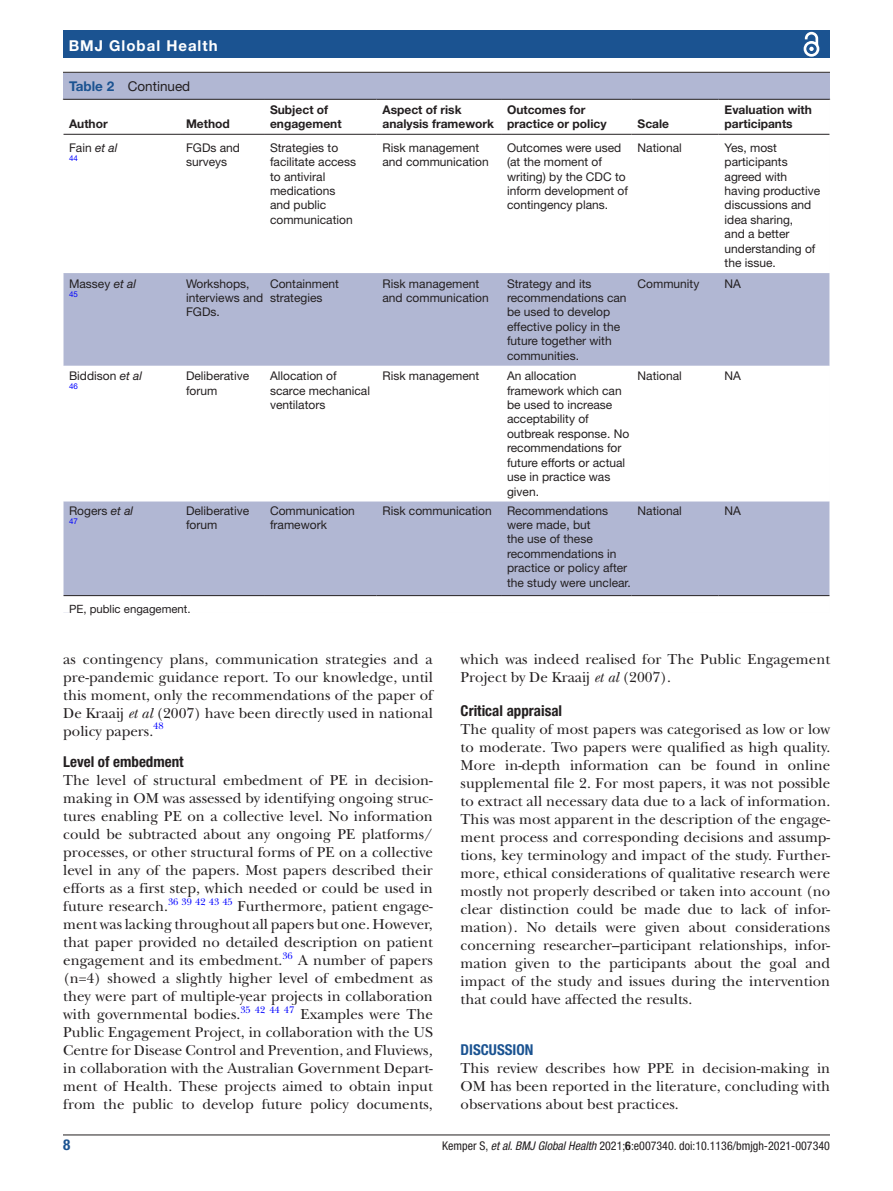
<style>
.page{position:relative;width:893px;height:1191px;background:#fff}
.page>*{position:absolute;margin:0;border:0;box-sizing:border-box;transform-origin:0 0}
.t1{font:15px/18px "New Baskerville";color:#231f20;text-align:justify}
.t2{font:700 condensed 15px "Helvetica Neue LT Std";color:#231f20}
.t3{font:700 15px "Helvetica Neue LT Std";letter-spacing:.065em;color:#fff}
.t4{font:700 condensed 15px "Helvetica Neue LT Std";color:#1b5391}
.t5{font:13.5px "Helvetica Neue LT Std";color:#231f20}
.t6{font:12px/14.4px "Helvetica Neue LT Std";color:#231f20}
.t7{font:700 12px/14.4px "Helvetica Neue LT Std";color:#231f20}
.t8{font:condensed 12px "Helvetica Neue LT Std";color:#231f20}
.t9{font:11.4px "Helvetica Neue LT Std";color:#231f20}
.t10{font:9.9px "New Baskerville";color:#00f}
.t11{font:7.95px "Helvetica Neue LT Std";color:#00f}
.s1{font-weight:700;color:#1b5391}
.s2{font-style:italic}
.s3{font-weight:700}
</style>
<div class="page">
<hr style="left:63px;top:1134px;width:767px;height:1px;background:#231f20">
<div style="left:63px;top:31px;width:767px;height:27px;background:#1b5391"></div>
<svg style="left:803px;top:31px;width:17px;height:26px"></svg>
<svg style="left:64px;top:133px;width:766px;height:480px"></svg>
<hr style="left:63px;top:99px;width:117px;height:1px;background:#231f20">
<hr style="left:63px;top:134px;width:117px;height:1px;background:#231f20">
<hr style="left:180px;top:99px;width:84px;height:1px;background:#231f20">
<hr style="left:180px;top:134px;width:84px;height:1px;background:#231f20">
<hr style="left:264px;top:99px;width:112px;height:1px;background:#231f20">
<hr style="left:264px;top:134px;width:112px;height:1px;background:#231f20">
<hr style="left:376px;top:99px;width:125px;height:1px;background:#231f20">
<hr style="left:376px;top:134px;width:125px;height:1px;background:#231f20">
<hr style="left:501px;top:99px;width:130px;height:1px;background:#231f20">
<hr style="left:501px;top:134px;width:130px;height:1px;background:#231f20">
<hr style="left:631px;top:99px;width:87px;height:1px;background:#231f20">
<hr style="left:631px;top:134px;width:87px;height:1px;background:#231f20">
<hr style="left:718px;top:99px;width:112px;height:1px;background:#231f20">
<hr style="left:718px;top:134px;width:112px;height:1px;background:#231f20">
<hr style="left:63px;top:595px;width:117px;height:1px;background:#231f20">
<hr style="left:180px;top:595px;width:84px;height:1px;background:#231f20">
<hr style="left:264px;top:595px;width:112px;height:1px;background:#231f20">
<hr style="left:376px;top:595px;width:125px;height:1px;background:#231f20">
<hr style="left:501px;top:595px;width:130px;height:1px;background:#231f20">
<hr style="left:631px;top:595px;width:87px;height:1px;background:#231f20">
<hr style="left:718px;top:595px;width:112px;height:1px;background:#231f20">
<hr style="left:63px;top:134px;width:1px;height:139px;background:#fff">
<hr style="left:69px;top:612px;width:761px;height:1px;background:#fff">
<div style="left:63px;top:73px;width:767px;height:18px;background:#b1b7d3"></div>
<hr style="left:63px;top:72px;width:767px;height:1px;background:#231f20">
<p class="t3" style="left:69px;top:36px;width:150px">BMJ Global Health</p>
<p class="t5" style="left:69px;top:78px;width:123px"><span class="s1">Table 2</span> Continued</p>
<p class="t7" style="left:69px;top:116px;width:40px">Author</p>
<p class="t7" style="left:186px;top:116px;width:45px">Method</p>
<p class="t7" style="left:270px;top:102px;width:73px">Subject of engagement</p>
<p class="t7" style="left:382px;top:102px;width:113px">Aspect of risk analysis framework</p>
<p class="t7" style="left:507px;top:102px;width:101px">Outcomes for practice or policy</p>
<p class="t7" style="left:637px;top:116px;width:33px">Scale</p>
<p class="t7" style="left:724px;top:102px;width:89px">Evaluation with participants</p>
<p class="t6" style="left:69px;top:140px;width:50px">Fain <span class="s2">et al</span></p>
<p class="t11" style="left:69px;top:153px;width:10px">44</p>
<p class="t6" style="left:186px;top:140px;width:56px">FGDs and surveys</p>
<p class="t6" style="left:270px;top:140px;width:87px">Strategies to facilitate access to antiviral medications and public communication</p>
<p class="t6" style="left:382px;top:140px;width:108px">Risk management and communication</p>
<p class="t6" style="left:507px;top:140px;width:122px">Outcomes were used (at the moment of writing) by the CDC to inform development of contingency plans.</p>
<p class="t6" style="left:637px;top:140px;width:46px">National</p>
<p class="t6" style="left:724px;top:140px;width:97px">Yes, most participants agreed with having productive discussions and idea sharing,<br>and a better understanding of the issue.</p>
<p class="t6" style="left:69px;top:276px;width:69px">Massey <span class="s2">et al</span></p>
<p class="t11" style="left:69px;top:289px;width:10px">45</p>
<p class="t6" style="left:186px;top:276px;width:79px">Workshops, interviews and<br>FGDs.</p>
<p class="t6" style="left:270px;top:276px;width:70px">Containment strategies</p>
<p class="t6" style="left:382px;top:276px;width:108px">Risk management and communication</p>
<p class="t6" style="left:507px;top:276px;width:121px">Strategy and its recommendations can be used to develop effective policy in the future together with communities.</p>
<p class="t6" style="left:637px;top:276px;width:63px">Community</p>
<p class="t6" style="left:724px;top:276px;width:18px">NA</p>
<p class="t6" style="left:69px;top:369px;width:75px">Biddison <span class="s2">et al</span></p>
<p class="t11" style="left:69px;top:382px;width:10px">46</p>
<p class="t6" style="left:186px;top:369px;width:65px">Deliberative forum</p>
<p class="t6" style="left:270px;top:369px;width:102px">Allocation of scarce mechanical ventilators</p>
<p class="t6" style="left:382px;top:369px;width:98px">Risk management</p>
<p class="t6" style="left:507px;top:369px;width:124px">An allocation framework which can be used to increase acceptability of outbreak response. No recommendations for future efforts or actual use in practice was given.</p>
<p class="t6" style="left:637px;top:369px;width:46px">National</p>
<p class="t6" style="left:724px;top:369px;width:18px">NA</p>
<p class="t6" style="left:69px;top:503px;width:66px">Rogers <span class="s2">et al</span></p>
<p class="t11" style="left:69px;top:516px;width:10px">47</p>
<p class="t6" style="left:186px;top:503px;width:65px">Deliberative forum</p>
<p class="t6" style="left:270px;top:503px;width:86px">Communication framework</p>
<p class="t6" style="left:382px;top:503px;width:111px">Risk communication</p>
<p class="t6" style="left:507px;top:503px;width:125px">Recommendations were made, but<br>the use of these recommendations in practice or policy after the study were unclear.</p>
<p class="t6" style="left:637px;top:503px;width:46px">National</p>
<p class="t6" style="left:724px;top:503px;width:18px">NA</p>
<p class="t9" style="left:69px;top:602px;width:123px">PE, public engagement.</p>
<p class="t1" style="left:63px;top:650px;width:371px">as contingency plans, communication strategies and a pre-pandemic guidance report. To our knowledge, until this moment, only the recommendations of the paper of De Kraaij <span class="s2">et al</span> (2007) have been directly used in national policy papers.</p>
<p class="t10" style="left:153px;top:720px;width:12px">48</p>
<p class="t2" style="left:63px;top:753px;width:122px">Level of embedment</p>
<p class="t1" style="left:63px;top:771px;width:371px">The level of structural embedment of PE in decision&shy;making in OM was assessed by identifying ongoing struc&shy;tures enabling PE on a collective level. No information could be subtracted about any ongoing PE platforms/ processes, or other structural forms of PE on a collective level in any of the papers. Most papers described their efforts as a first step, which needed or could be used in future research.</p>
<p class="t10" style="left:168px;top:895px;width:66px">36 39 42 43 45</p>
<p class="t1" style="left:63px;top:897px;width:371px;text-indent:174px">Furthermore, patient engage&shy;ment was lacking throughout all papers but one. However, that paper provided no detailed description on patient engagement and its embedment.</p>
<p class="t10" style="left:282px;top:949px;width:12px">36</p>
<p class="t1" style="left:63px;top:951px;width:371px;text-indent:235px">A number of papers (n=4) showed a slightly higher level of embedment as they were part of multiple-year projects in collaboration with governmental bodies.</p>
<p class="t10" style="left:240px;top:1003px;width:55px">35 42 44 47</p>
<p class="t1" style="left:63px;top:1005px;width:371px;text-indent:237px">Examples were The Public Engagement Project, in collaboration with the US Centre for Disease Control and Prevention, and Fluviews<span class="s2">, </span>in collaboration with the Australian Government Depart&shy;ment of Health. These projects aimed to obtain input from the public to develop future policy documents,</p>
<p class="t1" style="left:461px;top:650px;width:371px">which was indeed realised for The Public Engagement<br>Project by De Kraaij <span class="s2">et al</span> (2007).</p>
<p class="t2" style="left:461px;top:702px;width:103px">Critical appraisal</p>
<p class="t1" style="left:461px;top:720px;width:371px">The quality of most papers was categorised as low or low to moderate. Two papers were qualified as high quality.<br>More in-depth information can be found in online supplemental file 2. For most papers, it was not possible to extract all necessary data due to a lack of information.<br>This was most apparent in the description of the engage&shy;ment process and corresponding decisions and assump&shy;tions, key terminology and impact of the study. Further&shy;more, ethical considerations of qualitative research were mostly not properly described or taken into account (no clear distinction could be made due to lack of infor&shy;mation). No details were given about considerations concerning researcher–participant relationships, infor&shy;mation given to the participants about the goal and impact of the study and issues during the intervention that could have affected the results.</p>
<p class="t4" style="left:461px;top:1041px;width:74px">DISCUSSION</p>
<p class="t1" style="left:461px;top:1059px;width:371px">This review describes how PPE in decision-making in OM has been reported in the literature, concluding with observations about best practices.</p>
<p class="t4" style="left:63px;top:1135px;width:9px">8</p>
<p class="t8" style="left:442px;top:1138px;width:389px">Kemper S, <span class="s2">et al</span>. <span class="s2">BMJ Global Health</span> 2021;<span class="s3">6</span>:e007340. doi:10.1136/bmjgh-2021-007340</p>
</div>
